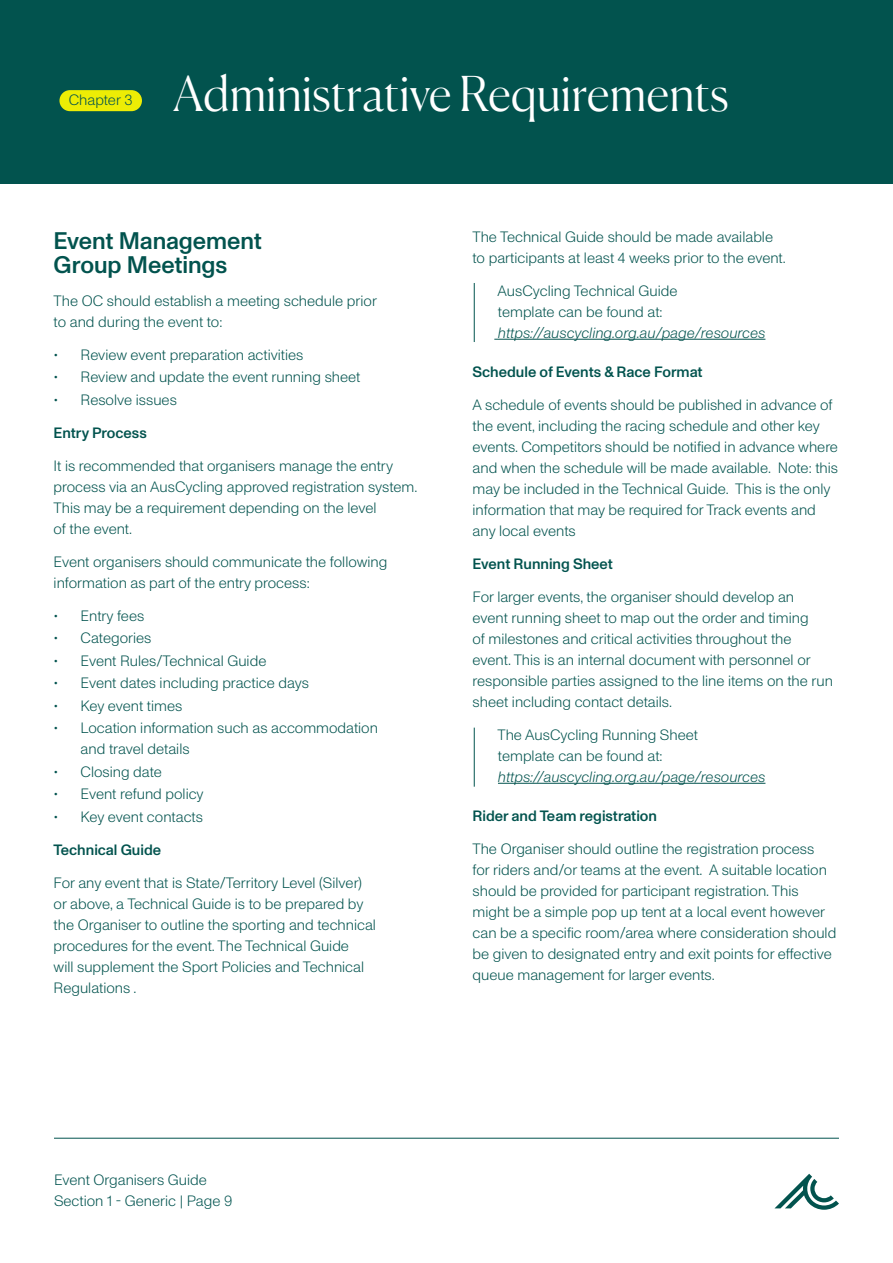
<style>
.page{position:relative;width:893px;height:1263px;background:#fff}
.page>*{position:absolute;margin:0;border:0;box-sizing:border-box;transform-origin:0 0}
.t1{font:300 48px "Canela Trial";color:#fff}
.t2{font:500 24px/24px "ABC Monument Grotesk Unlicensed Trial";letter-spacing:-.005em;color:#02534e}
.t3{font:300 15px/21px "ABC Monument Grotesk Unlicensed Trial";color:#02534e}
.t4{font:500 15px "ABC Monument Grotesk Unlicensed Trial";color:#02534e}
.t5{font:italic 300 15px "ABC Monument Grotesk Unlicensed Trial";color:#02534e}
.t6{font:300 15px/21px "ABC Monument Grotesk Unlicensed Trial";color:#01534f}
</style>
<div class="page">
<svg style="left:774px;top:1174px;width:65px;height:36px"></svg>
<hr style="left:54px;top:1138px;width:785px;height:1px;background:#02534e">
<div style="left:0;top:0;width:893px;height:183px;background:#02534e"></div>
<div style="left:59px;top:90px;width:83px;height:21px;background:#eded05;border-radius:11px"></div>
<hr style="left:494px;top:339px;width:271px;height:1px;background:#02534e">
<hr style="left:498px;top:783px;width:267px;height:1px;background:#02534e">
<hr style="left:474px;top:728px;width:1px;height:59px;background:#02534e">
<hr style="left:474px;top:283px;width:1px;height:59px;background:#02534e">
<p class="t3" style="left:69px;top:89px;width:65px">Chapter 3</p>
<h1 class="t1" style="left:173px;top:73px;width:557px">Administrative Requirements</h1>
<h2 class="t2" style="left:54px;top:229px;width:210px">Event Management<br>Group Meetings</h2>
<p class="t3" style="left:54px;top:290px;width:325px">The OC should establish a meeting schedule prior to and during the event to:</p>
<p class="t3" style="left:54px;top:344px;width:251px">• Review event preparation activities</p>
<p class="t3" style="left:54px;top:367px;width:308px">• Review and update the event running sheet</p>
<p class="t3" style="left:54px;top:389px;width:125px">• Resolve issues</p>
<p class="t4" style="left:54px;top:424px;width:95px">Entry Process</p>
<p class="t3" style="left:54px;top:455px;width:365px">It is recommended that organisers manage the entry process via an AusCycling approved registration system.<br>This may be a requirement depending on the level<br>of the event.</p>
<p class="t3" style="left:54px;top:551px;width:335px">Event organisers should communicate the following information as part of the entry process:</p>
<p class="t3" style="left:54px;top:605px;width:92px">• Entry fees</p>
<p class="t3" style="left:54px;top:628px;width:99px">• Categories</p>
<p class="t3" style="left:54px;top:650px;width:214px">• Event Rules/Technical Guide</p>
<p class="t3" style="left:54px;top:673px;width:257px">• Event dates including practice days</p>
<p class="t3" style="left:54px;top:695px;width:130px">• Key event times</p>
<p class="t3" style="left:81px;top:718px;width:299px;text-indent:-27px">• Location information such as accommodation and travel details</p>
<p class="t3" style="left:54px;top:761px;width:110px">• Closing date</p>
<p class="t3" style="left:54px;top:784px;width:152px">• Event refund policy</p>
<p class="t3" style="left:54px;top:806px;width:151px">• Key event contacts</p>
<p class="t4" style="left:54px;top:841px;width:109px">Technical Guide</p>
<p class="t3" style="left:54px;top:872px;width:324px">For any event that is State/Territory Level (Silver) or above, a Technical Guide is to be prepared by the Organiser to outline the sporting and technical procedures for the event. The Technical Guide<br>will supplement the Sport Policies and Technical Regulations .</p>
<p class="t3" style="left:473px;top:226px;width:315px">The Technical Guide should be made available to participants at least 4 weeks prior to the event.</p>
<p class="t3" style="left:498px;top:280px;width:182px">AusCycling Technical Guide template can be found at:</p>
<p class="t5" style="left:498px;top:324px;width:269px">https://auscycling.org.au/page/resources</p>
<p class="t4" style="left:473px;top:363px;width:232px">Schedule of Events &amp; Race Format</p>
<p class="t3" style="left:473px;top:394px;width:367px">A schedule of events should be published in advance of the event, including the racing schedule and other key events. Competitors should be notified in advance where and when the schedule will be made available. Note: this may be included in the Technical Guide. This is the only information that may be required for Track events and any local events</p>
<p class="t4" style="left:473px;top:555px;width:142px">Event Running Sheet</p>
<p class="t3" style="left:473px;top:586px;width:362px">For larger events, the organiser should develop an event running sheet to map out the order and timing<br>of milestones and critical activities throughout the event. This is an internal document with personnel or responsible parties assigned to the line items on the run sheet including contact details.</p>
<p class="t3" style="left:497px;top:724px;width:202px">The AusCycling Running Sheet template can be found at:</p>
<p class="t5" style="left:498px;top:768px;width:269px">https://auscycling.org.au/page/resources</p>
<p class="t4" style="left:473px;top:807px;width:186px">Rider and Team registration</p>
<p class="t3" style="left:473px;top:838px;width:365px">The Organiser should outline the registration process<br>for riders and/or teams at the event. A suitable location should be provided for participant registration. This might be a simple pop up tent at a local event however can be a specific room/area where consideration should be given to designated entry and exit points for effective queue management for larger events.</p>
<p class="t6" style="left:54px;top:1169px;width:180px">Event Organisers Guide<br>Section 1 - Generic | Page 9</p>
</div>
